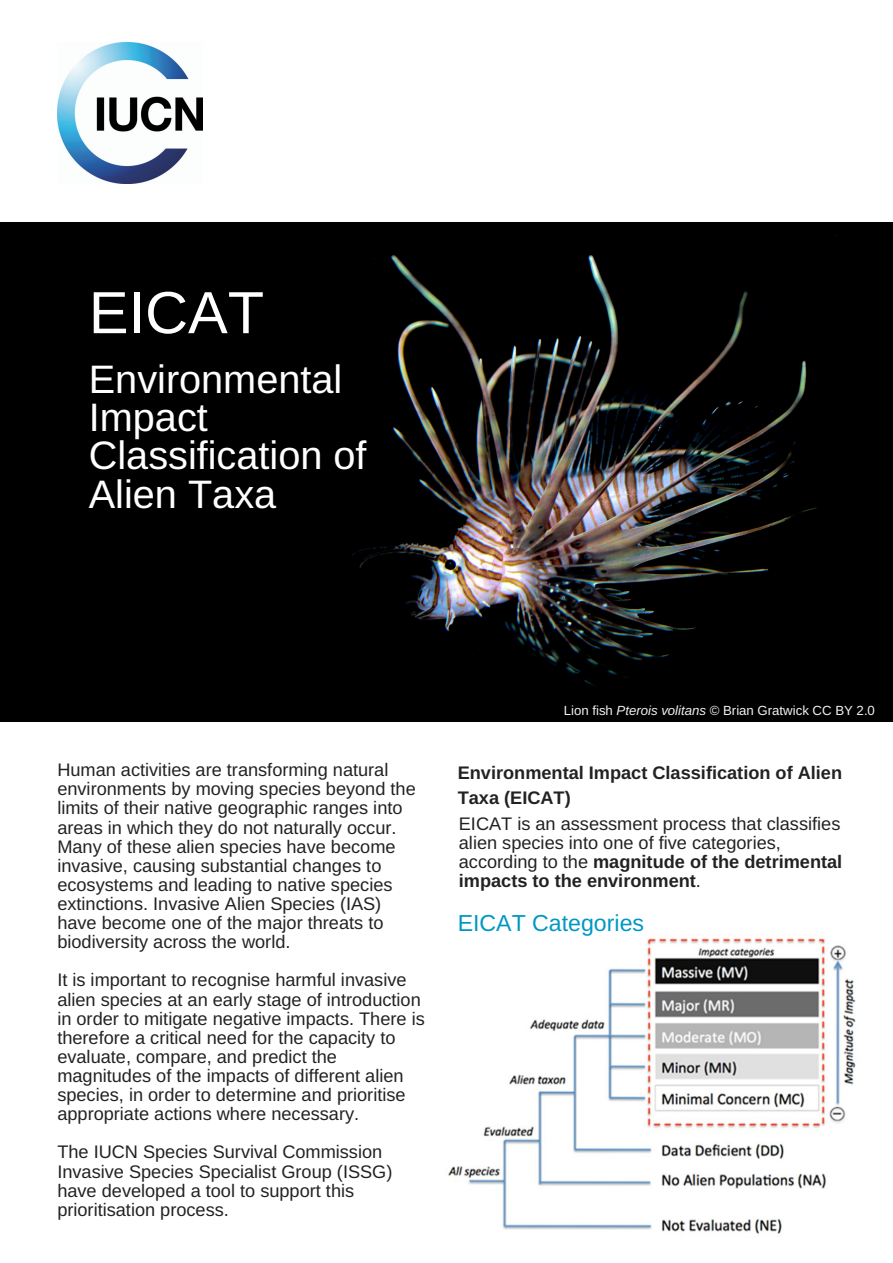
<style>
.page{position:relative;width:893px;height:1263px;background:#fff}
.page>*{position:absolute;margin:0;border:0;box-sizing:border-box;transform-origin:0 0}
.t1{font:59.55px "Arimo";color:#fff}
.t2{font:39.6px/38.2px "Arimo";color:#fff}
.t3{font:23.1px "Arimo";color:#0098c3}
.t4{font:18.15px/19px "Arimo";color:#222}
.t5{font:700 18.15px/24.8px "Arimo";color:#222}
.t6{font:13.2px "Arimo";color:#f1f1f1}
.s1{font-style:italic}
.s2{font-weight:700}
</style>
<div class="page">
<img style="left:57px;top:43px;width:145px;height:140px">
<div style="left:0;top:223px;width:108px;height:499px;background:#000"></div>
<img style="left:108px;top:223px;width:784px;height:499px">
<img style="left:447px;top:938px;width:409px;height:296px">
<h1 class="t1" style="left:89px;top:279px;width:177px">EICAT</h1>
<h2 class="t2" style="left:89px;top:360px;width:279px">Environmental<br>Impact<br>Classification of<br>Alien Taxa</h2>
<p class="t4" style="left:57px;top:760px;width:360px">Human activities are transforming natural environments by moving species beyond the limits of their native geographic ranges into areas in which they do not naturally occur.<br>Many of these alien species have become invasive, causing substantial changes to ecosystems and leading to native species extinctions. Invasive Alien Species (IAS) have become one of the major threats to biodiversity across the world.</p>
<p class="t4" style="left:57px;top:970px;width:369px">It is important to recognise harmful invasive alien species at an early stage of introduction in order to mitigate negative impacts. There is therefore a critical need for the capacity to evaluate, compare, and predict the magnitudes of the impacts of different alien species, in order to determine and prioritise appropriate actions where necessary.</p>
<p class="t4" style="left:57px;top:1142px;width:336px">The IUCN Species Survival Commission Invasive Species Specialist Group (ISSG) have developed a tool to support this prioritisation process.</p>
<p class="t6" style="left:563px;top:703px;width:313px">Lion fish <span class="s1">Pterois volitans</span> © Brian Gratwick CC BY 2.0</p>
<p class="t5" style="left:457px;top:760px;width:386px">Environmental Impact Classification of Alien<br>Taxa (EICAT)</p>
<p class="t4" style="left:459px;top:814px;width:385px">EICAT is an assessment process that classifies alien species into one of five categories, according to the <span class="s2">magnitude of the detrimental impacts to the environment</span>.</p>
<p class="t3" style="left:457px;top:910px;width:188px">EICAT Categories</p>
</div>
